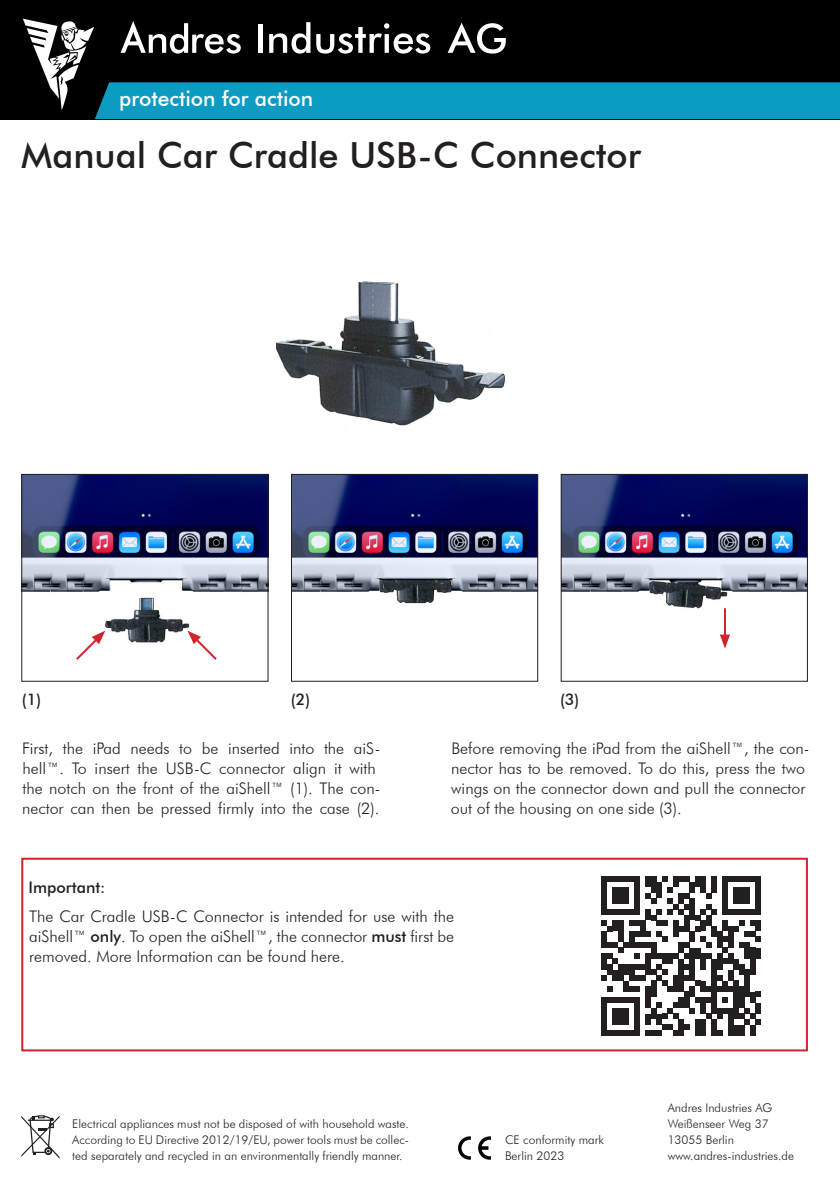
<style>
.page{position:relative;width:840px;height:1191px;background:#fff}
.page>*{position:absolute;margin:0;border:0;box-sizing:border-box;transform-origin:0 0}
.t1{font:500 36px "Futura BT";color:#231f20}
.t2{font:500 21px "Futura BT";color:#fff}
.t3{font:300 16px/20px "Futura BT";color:#231f20}
.t4{font:500 16px "Futura BT";color:#231f20}
.t5{font:300 12px/16px "Futura BT";color:#231f20}
.s1{font-weight:500}
</style>
<div class="page">
<img style="left:276px;top:281px;width:229px;height:147px">
<svg style="left:601px;top:876px;width:159px;height:159px"></svg>
<div style="left:21px;top:857px;width:786px;height:194px;border:2px solid #d1232a"></div>
<img style="left:23px;top:476px;width:243px;height:167px">
<div style="left:21px;top:474px;width:247px;height:208px;border:1px solid #231f20"></div>
<img style="left:562px;top:476px;width:243px;height:173px">
<div style="left:560px;top:474px;width:247px;height:208px;border:1px solid #231f20"></div>
<img style="left:293px;top:476px;width:243px;height:128px">
<div style="left:291px;top:474px;width:247px;height:208px;border:1px solid #231f20"></div>
<svg style="left:74px;top:630px;width:31px;height:30px"></svg>
<svg style="left:187px;top:630px;width:32px;height:30px"></svg>
<hr style="left:723px;top:608px;width:2px;height:29px;background:#d1232a">
<svg style="left:719px;top:634px;width:10px;height:14px"></svg>
<div style="left:0;top:0;width:839px;height:119px;background:#000"></div>
<svg style="left:23px;top:19px;width:816px;height:100px"></svg>
<svg style="left:21px;top:1115px;width:38px;height:43px"></svg>
<svg style="left:458px;top:1136px;width:12px;height:23px"></svg>
<svg style="left:478px;top:1136px;width:12px;height:23px"></svg>
<p class="t2" style="left:119px;top:86px;width:195px">protection for action</p>
<p class="t1" style="left:21px;top:133px;width:621px">Manual Car Cradle USB-C Connector</p>
<p class="t4" style="left:22px;top:690px;width:21px">(1)</p>
<p class="t4" style="left:291px;top:690px;width:21px">(2)</p>
<p class="t4" style="left:559px;top:690px;width:21px">(3)</p>
<p class="t3" style="left:22px;top:738px;width:359px">First, the iPad needs to be inserted into the aiS&shy;hell™. To insert the USB-C connector align it with the notch on the front of the aiShell™ (1). The con&shy;nector can then be pressed firmly into the case (2).</p>
<p class="t3" style="left:450px;top:738px;width:360px">Before removing the iPad from the aiShell™, the con&shy;nector has to be removed. To do this, press the two wings on the connector down and pull the connector out of the housing on one side (3).</p>
<p class="t4" style="left:29px;top:878px;width:78px">Important:</p>
<p class="t3" style="left:29px;top:906px;width:426px;text-align:justify">The Car Cradle USB-C Connector is intended for use with the aiShell™ <span class="s1">only</span>. To open the aiShell™, the connector <span class="s1">must</span> first be removed. More Information can be found here.</p>
<p class="t5" style="left:72px;top:1116px;width:338px;text-align:justify">Electrical appliances must not be disposed of with household waste.<br>According to EU Directive 2012/19/EU, power tools must be collec&shy;ted separately and recycled in an environmentally friendly manner.</p>
<p class="t5" style="left:504px;top:1132px;width:100px">CE conformity mark<br>Berlin 2023</p>
<p class="t5" style="left:667px;top:1100px;width:128px">Andres Industries AG<br>Weißenseer Weg 37<br>13055 Berlin www.andres-industries.de</p>
</div>
